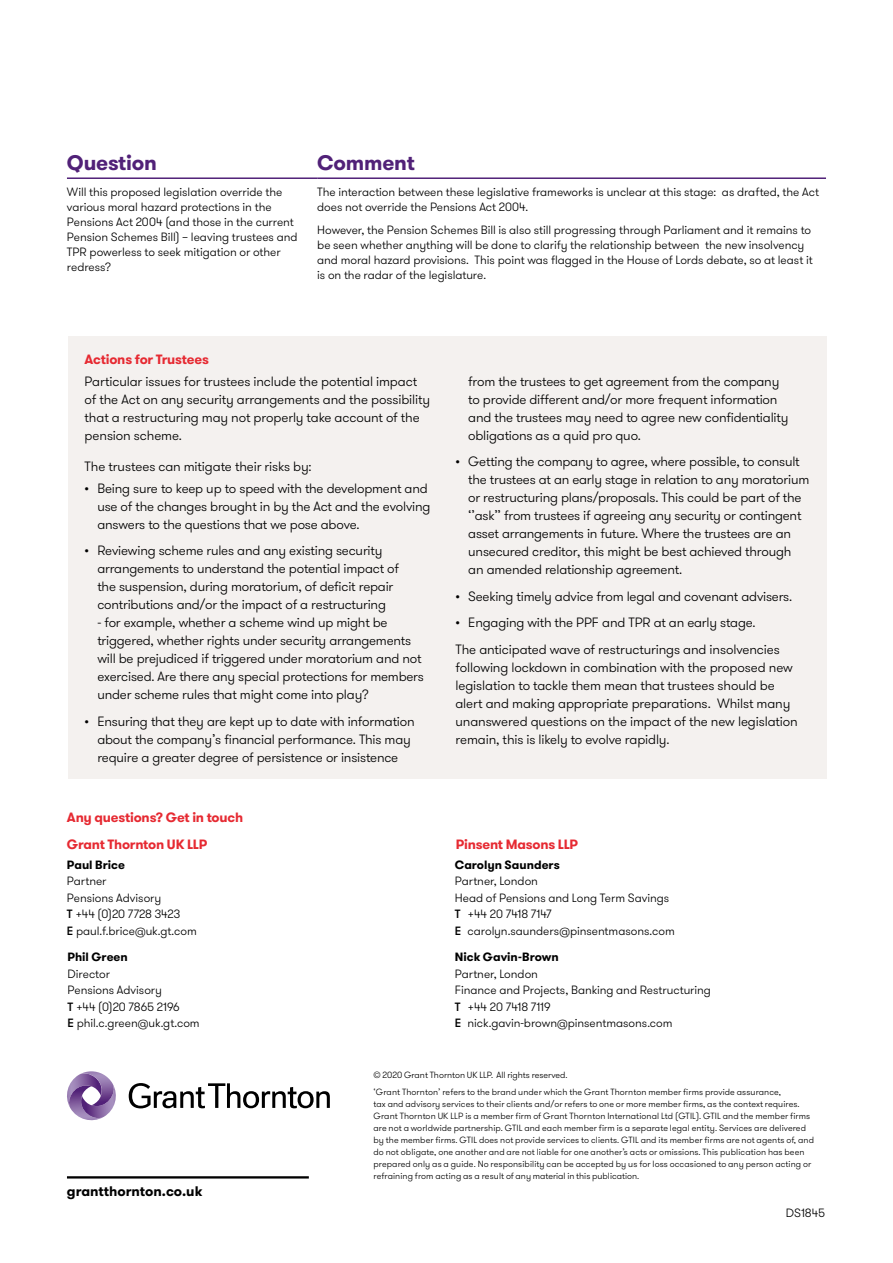
<style>
.page{position:relative;width:893px;height:1263px;background:#fff}
.page>*{position:absolute;margin:0;border:0;box-sizing:border-box;transform-origin:0 0}
.Header_level_2{font:700 21px "GT Walsheim Pro";letter-spacing:-.01em;color:#512178}
.t1{font:700 13.8px "GT Walsheim Pro";color:#000}
._21_Body_text{font:300 13.5px/18px "GT Walsheim Pro";letter-spacing:-.015em;color:#000}
.Subhead_1{font:700 13.5px "GT Walsheim Pro";letter-spacing:-.015em;color:#e62a32}
._21_Body_text-2{font:300 12px/16.5px "GT Walsheim Pro";letter-spacing:-.005em;color:#000}
._21_Body_text-3{font:700 12px "GT Walsheim Pro";color:#000}
.t2{font:300 9px/12px "GT Walsheim Pro";letter-spacing:.01em;color:#000}
.s1{font-weight:500}
</style>
<div class="page">
<hr style="left:67px;top:177px;width:250px;height:2px;background:#512178">
<hr style="left:317px;top:177px;width:509px;height:2px;background:#512178">
<div style="left:68px;top:336px;width:758px;height:443px;background:#f4f1ef"></div>
<hr style="left:67px;top:1176px;width:242px;height:2px;background:#000">
<svg style="left:129px;top:1083px;width:201px;height:25px"></svg>
<svg style="left:67px;top:1071px;width:49px;height:50px"></svg>
<p class="Header_level_2" style="left:67px;top:149px;width:92px">Question</p>
<p class="Header_level_2" style="left:317px;top:149px;width:99px">Comment</p>
<p class="_21_Body_text-2" style="left:67px;top:184px;width:232px;line-height:15px">Will this proposed legislation override the various moral hazard protections in the Pensions Act 2004 (and those in the current Pension Schemes Bill) – leaving trustees and TPR powerless to seek mitigation or other redress?</p>
<p class="_21_Body_text-2" style="left:317px;top:184px;width:503px;line-height:15px">The interaction between these legislative frameworks is unclear at this stage: as drafted, the Act does not override the Pensions Act 2004.</p>
<p class="_21_Body_text-2" style="left:317px;top:223px;width:497px;line-height:15px">However, the Pension Schemes Bill is also still progressing through Parliament and it remains to be seen whether anything will be done to clarify the relationship between the new insolvency and moral hazard provisions. This point was flagged in the House of Lords debate, so at least it is on the radar of the legislature.</p>
<p class="Subhead_1" style="left:85px;top:350px;width:126px">Actions for Trustees</p>
<p class="_21_Body_text" style="left:85px;top:372px;width:347px">Particular issues for trustees include the potential impact of the Act on any security arrangements and the possibility that a restructuring may not properly take account of the pension scheme.</p>
<p class="_21_Body_text" style="left:85px;top:457px;width:228px">The trustees can mitigate their risks by:</p>
<p class="_21_Body_text" style="left:97px;top:479px;width:335px;text-indent:-13px">• Being sure to keep up to speed with the development and use of the changes brought in by the Act and the evolving answers to the questions that we pose above.</p>
<p class="_21_Body_text" style="left:97px;top:542px;width:303px;text-indent:-13px">• Reviewing scheme rules and any existing security arrangements to understand the potential impact of the suspension, during moratorium, of deficit repair contributions and/or the impact of a restructuring</p>
<p class="_21_Body_text" style="left:97px;top:614px;width:328px">- for example, whether a scheme wind up might be triggered, whether rights under security arrangements will be prejudiced if triggered under moratorium and not exercised. Are there any special protections for members under scheme rules that might come into play?</p>
<p class="_21_Body_text" style="left:97px;top:712px;width:319px;text-indent:-13px">• Ensuring that they are kept up to date with information about the company’s financial performance. This may require a greater degree of persistence or insistence</p>
<p class="_21_Body_text" style="left:468px;top:372px;width:322px">from the trustees to get agreement from the company to provide different and/or more frequent information and the trustees may need to agree new confidentiality obligations as a quid pro quo.</p>
<p class="_21_Body_text" style="left:468px;top:453px;width:343px;text-indent:-13px">• Getting the company to agree, where possible, to consult the trustees at an early stage in relation to any moratorium or restructuring plans/proposals. This could be part of the ‘’ask’’ from trustees if agreeing any security or contingent asset arrangements in future. Where the trustees are an unsecured creditor, this might be best achieved through an amended relationship agreement.</p>
<p class="_21_Body_text" style="left:455px;top:587px;width:338px">• Seeking timely advice from legal and covenant advisers.</p>
<p class="_21_Body_text" style="left:455px;top:614px;width:302px">• Engaging with the PPF and TPR at an early stage.</p>
<p class="_21_Body_text" style="left:455px;top:640px;width:344px">The anticipated wave of restructurings and insolvencies following lockdown in combination with the proposed new legislation to tackle them mean that trustees should be alert and making appropriate preparations. Whilst many unanswered questions on the impact of the new legislation remain, this is likely to evolve rapidly.</p>
<p class="Subhead_1" style="left:67px;top:809px;width:178px">Any questions? Get in touch</p>
<p class="Subhead_1" style="left:67px;top:836px;width:142px">Grant Thornton UK LLP</p>
<p class="Subhead_1" style="left:456px;top:836px;width:124px">Pinsent Masons LLP</p>
<p class="_21_Body_text-3" style="left:67px;top:857px;width:60px">Paul Brice</p>
<p class="_21_Body_text-2" style="left:67px;top:873px;width:131px">Partner<br>Pensions Advisory<br><span class="s1">T</span> +44 (0)20 7728 3423<br><span class="s1">E</span> paul.f.brice@uk.gt.com</p>
<p class="_21_Body_text-3" style="left:68px;top:949px;width:62px">Phil Green</p>
<p class="_21_Body_text-2" style="left:68px;top:965px;width:134px">Director<br>Pensions Advisory<br><span class="s1">T</span> +44 (0)20 7865 2196<br><span class="s1">E</span> phil.c.green@uk.gt.com</p>
<p class="t1" style="left:67px;top:1182px;width:137px">grantthornton.co.uk</p>
<p class="_21_Body_text-3" style="left:455px;top:857px;width:106px">Carolyn Saunders</p>
<p class="_21_Body_text-2" style="left:455px;top:873px;width:221px">Partner, London<br>Head of Pensions and Long Term Savings<br><span class="s1">T</span> +44 20 7418 7147<br><span class="s1">E</span> carolyn.saunders@pinsentmasons.com</p>
<p class="_21_Body_text-3" style="left:455px;top:949px;width:105px">Nick Gavin-Brown</p>
<p class="_21_Body_text-2" style="left:455px;top:965px;width:258px">Partner, London<br>Finance and Projects, Banking and Restructuring<br><span class="s1">T</span> +44 20 7418 7119<br><span class="s1">E</span> nick.gavin-brown@pinsentmasons.com</p>
<p class="t2" style="left:373px;top:1067px;width:409px;line-height:16.2px">© 2020 Grant Thornton UK LLP. All rights reserved.<br>‘Grant Thornton’ refers to the brand under which the Grant Thornton member firms provide assurance,</p>
<p class="t2" style="left:373px;top:1097px;width:442px">tax and advisory services to their clients and/or refers to one or more member firms, as the context requires.<br>Grant Thornton UK LLP is a member firm of Grant Thornton International Ltd (GTIL). GTIL and the member firms are not a worldwide partnership. GTIL and each member firm is a separate legal entity. Services are delivered by the member firms. GTIL does not provide services to clients. GTIL and its member firms are not agents of, and do not obligate, one another and are not liable for one another’s acts or omissions. This publication has been prepared only as a guide. No responsibility can be accepted by us for loss occasioned to any person acting or refraining from acting as a result of any material in this publication.</p>
<p class="_21_Body_text-2" style="left:786px;top:1205px;width:41px">DS1845</p>
</div>
